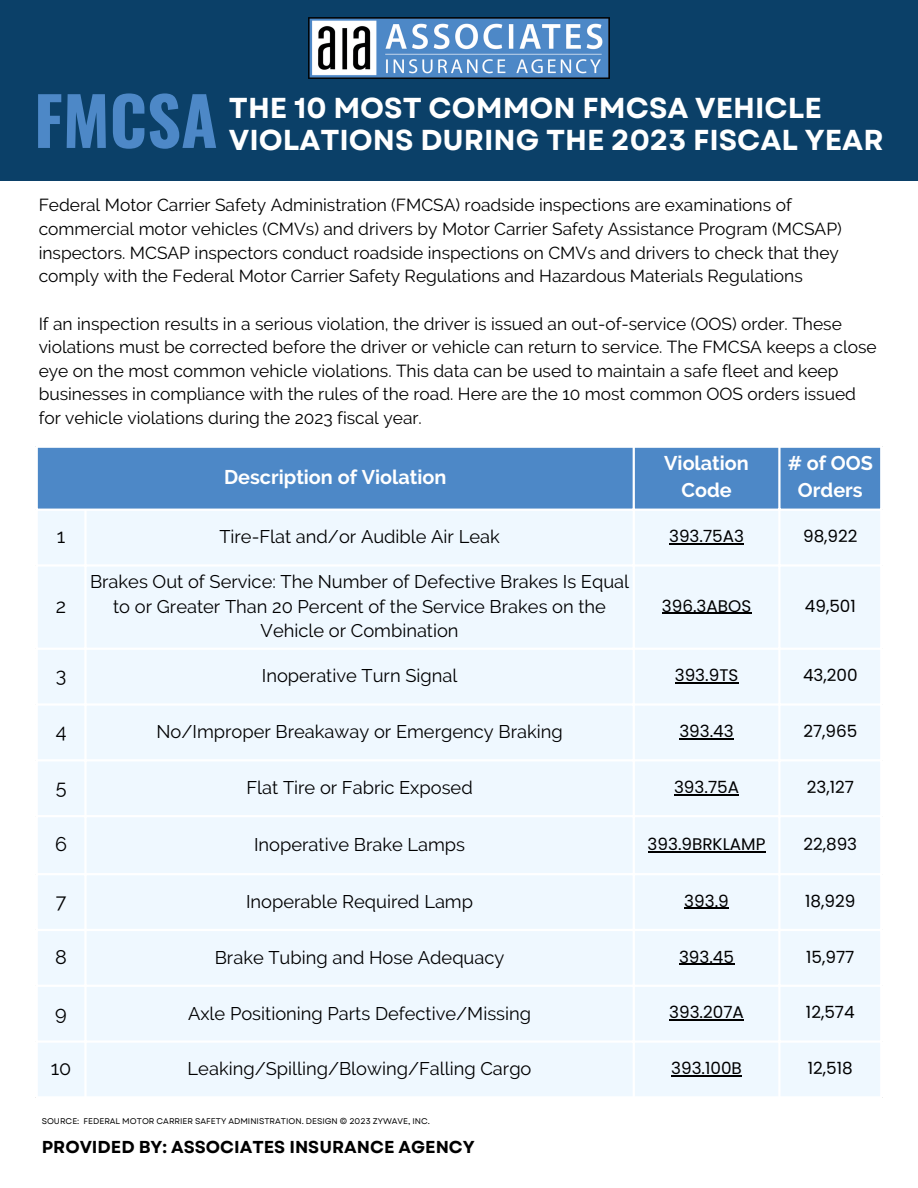
<style>
.page{position:relative;width:918px;height:1188px;background:#fff}
.page>*{position:absolute;margin:0;border:0;box-sizing:border-box;transform-origin:0 0}
.t1{font:700 66.3px "Oswald";color:#4d88c7}
.t2{font:700 28.8px "Garet";color:#fff}
.t3{font:700 19.8px/27px "Raleway";color:#fff;text-align:center}
.t4{font:19.8px "Raleway";color:#000}
.t5{font:18.3px/24.8px "Raleway";color:#000;text-align:center}
.t6{font:17.4px/23.7px "Raleway";color:#000}
.t7{font:700 17.25px "Garet";color:#000}
.t8{font:16.8px "Poppins";color:#000}
.t9{font:8.25px "Garet";color:#000}
</style>
<div class="page">
<div style="left:0;top:0;width:918px;height:180px;background:#0b4068"></div>
<img style="left:308px;top:17px;width:302px;height:61px">
<div style="left:38px;top:448px;width:842px;height:61px;background:#4d88c7"></div>
<div style="left:38px;top:511px;width:842px;height:585px;background:#eff8ff"></div>
<hr style="left:669px;top:543px;width:75px;height:2px;background:#000">
<hr style="left:662px;top:613px;width:89px;height:1px;background:#000">
<hr style="left:675px;top:682px;width:63px;height:2px;background:#000">
<hr style="left:679px;top:738px;width:55px;height:1px;background:#000">
<hr style="left:674px;top:794px;width:65px;height:1px;background:#000">
<hr style="left:648px;top:851px;width:118px;height:1px;background:#000">
<hr style="left:684px;top:908px;width:45px;height:1px;background:#000">
<hr style="left:679px;top:964px;width:55px;height:1px;background:#000">
<hr style="left:669px;top:1020px;width:75px;height:1px;background:#000">
<hr style="left:671px;top:1075px;width:71px;height:1px;background:#000">
<hr style="left:84px;top:511px;width:3px;height:585px;background:#fff">
<hr style="left:633px;top:448px;width:2px;height:648px;background:#fff">
<hr style="left:778px;top:448px;width:3px;height:648px;background:#fff">
<hr style="left:36px;top:564px;width:846px;height:3px;background:#fff">
<hr style="left:36px;top:648px;width:846px;height:2px;background:#fff">
<hr style="left:36px;top:703px;width:846px;height:3px;background:#fff">
<hr style="left:36px;top:759px;width:846px;height:2px;background:#fff">
<hr style="left:36px;top:815px;width:846px;height:2px;background:#fff">
<hr style="left:36px;top:873px;width:846px;height:2px;background:#fff">
<hr style="left:36px;top:929px;width:846px;height:2px;background:#fff">
<hr style="left:36px;top:985px;width:846px;height:2px;background:#fff">
<hr style="left:36px;top:1040px;width:846px;height:3px;background:#fff">
<p class="t1" style="left:34px;top:69px;width:185px">FMCSA</p>
<p class="t2" style="left:229px;top:87px;width:594px">THE 10 MOST COMMON FMCSA VEHICLE</p>
<p class="t2" style="left:229px;top:119px;width:656px">VIOLATIONS DURING THE 2023 FISCAL YEAR</p>
<p class="t6" style="left:39px;top:193px;width:805px">Federal Motor Carrier Safety Administration (FMCSA) roadside inspections are examinations of commercial motor vehicles (CMVs) and drivers by Motor Carrier Safety Assistance Program (MCSAP) inspectors. MCSAP inspectors conduct roadside inspections on CMVs and drivers to check that they comply with the Federal Motor Carrier Safety Regulations and Hazardous Materials Regulations</p>
<p class="t6" style="left:39px;top:312px;width:840px">If an inspection results in a serious violation, the driver is issued an out-of-service (OOS) order. These violations must be corrected before the driver or vehicle can return to service. The FMCSA keeps a close eye on the most common vehicle violations. This data can be used to maintain a safe fleet and keep businesses in compliance with the rules of the road. Here are the 10 most common OOS orders issued for vehicle violations during the 2023 fiscal year.</p>
<p class="t3" style="left:224px;top:463px;width:224px">Description of Violation</p>
<p class="t3" style="left:664px;top:450px;width:86px">Violation<br>Code</p>
<p class="t3" style="left:788px;top:450px;width:87px"># of OOS<br>Orders</p>
<p class="t4" style="left:57px;top:525px;width:10px">1</p>
<p class="t5" style="left:219px;top:525px;width:282px">Tire-Flat and/or Audible Air Leak</p>
<p class="t8" style="left:669px;top:525px;width:76px">393.75A3</p>
<p class="t8" style="left:803px;top:525px;width:56px">98,922</p>
<p class="t4" style="left:56px;top:594px;width:12px">2</p>
<p class="t5" style="left:90px;top:569px;width:541px">Brakes Out of Service: The Number of Defective Brakes Is Equal to or Greater Than 20 Percent of the Service Brakes on the<br>Vehicle or Combination</p>
<p class="t8" style="left:662px;top:594px;width:91px">396.3ABOS</p>
<p class="t8" style="left:805px;top:594px;width:52px">49,501</p>
<p class="t4" style="left:56px;top:664px;width:12px">3</p>
<p class="t5" style="left:262px;top:664px;width:197px">Inoperative Turn Signal</p>
<p class="t8" style="left:675px;top:664px;width:65px">393.9TS</p>
<p class="t8" style="left:803px;top:664px;width:56px">43,200</p>
<p class="t4" style="left:56px;top:720px;width:12px">4</p>
<p class="t5" style="left:156px;top:719px;width:408px">No/Improper Breakaway or Emergency Braking</p>
<p class="t8" style="left:679px;top:720px;width:56px">393.43</p>
<p class="t8" style="left:803px;top:720px;width:55px">27,965</p>
<p class="t4" style="left:56px;top:775px;width:12px">5</p>
<p class="t5" style="left:246px;top:775px;width:228px">Flat Tire or Fabric Exposed</p>
<p class="t8" style="left:674px;top:775px;width:66px">393.75A</p>
<p class="t8" style="left:807px;top:775px;width:49px">23,127</p>
<p class="t4" style="left:55px;top:832px;width:13px">6</p>
<p class="t5" style="left:254px;top:832px;width:213px">Inoperative Brake Lamps</p>
<p class="t8" style="left:648px;top:832px;width:119px">393.9BRKLAMP</p>
<p class="t8" style="left:803px;top:832px;width:55px">22,893</p>
<p class="t4" style="left:56px;top:889px;width:12px">7</p>
<p class="t5" style="left:246px;top:889px;width:229px">Inoperable Required Lamp</p>
<p class="t8" style="left:684px;top:889px;width:46px">393.9</p>
<p class="t8" style="left:805px;top:889px;width:52px">18,929</p>
<p class="t4" style="left:55px;top:945px;width:13px">8</p>
<p class="t5" style="left:215px;top:945px;width:291px">Brake Tubing and Hose Adequacy</p>
<p class="t8" style="left:679px;top:945px;width:57px">393.45</p>
<p class="t8" style="left:806px;top:945px;width:50px">15,977</p>
<p class="t4" style="left:55px;top:1001px;width:13px">9</p>
<p class="t5" style="left:188px;top:1001px;width:345px">Axle Positioning Parts Defective/Missing</p>
<p class="t8" style="left:669px;top:1001px;width:76px">393.207A</p>
<p class="t8" style="left:806px;top:1001px;width:50px">12,574</p>
<p class="t4" style="left:51px;top:1057px;width:22px">10</p>
<p class="t5" style="left:188px;top:1056px;width:345px">Leaking/Spilling/Blowing/Falling Cargo</p>
<p class="t8" style="left:671px;top:1057px;width:72px">393.100B</p>
<p class="t8" style="left:808px;top:1057px;width:46px">12,518</p>
<p class="t9" style="left:42px;top:1115px;width:390px">SOURCE: FEDERAL MOTOR CARRIER SAFETY ADMINISTRATION. DESIGN © 2023 ZYWAVE, INC.</p>
<p class="t7" style="left:42px;top:1135px;width:435px">PROVIDED BY: ASSOCIATES INSURANCE AGENCY</p>
</div>
